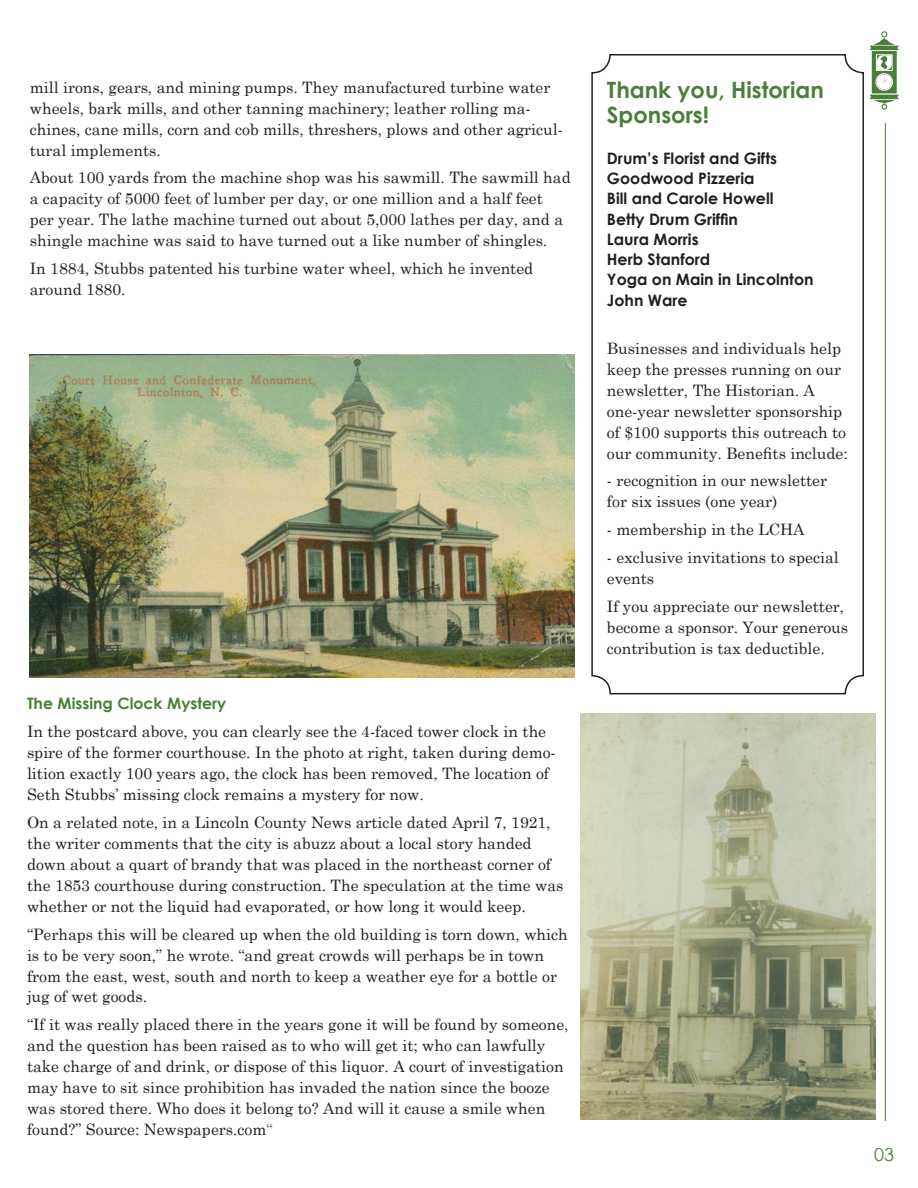
<style>
.page{position:relative;width:918px;height:1188px;background:#fff}
.page>*{position:absolute;margin:0;border:0;box-sizing:border-box;transform-origin:0 0}
.Body_Copy{font:700 22.5px/25.5px "Century Gothic";color:#4b7e3a}
.t1{font:18px "Century Gothic";color:#4b7e3a}
.Shadow_Box_Title{font:15.75px/21px "Century Schoolbook";color:#231f20}
.Body_Copy-2{font:15.75px/21px "Century Schoolbook";color:#231f20}
.Body_Copy-3{font:700 15.75px "Century Gothic";color:#231f20}
.Shadow_Box_Title-2{font:700 15.75px "Century Gothic";color:#4b7e3a}
.s1{color:#636366}
</style>
<div class="page">
<svg style="left:870px;top:31px;width:29px;height:79px"></svg>
<hr style="left:885px;top:123px;width:1px;height:998px;background:#4b7e3a">
<div style="left:591px;top:54px;width:273px;height:640px;border:2px solid #231f20;border-radius:18px"></div>
<img style="left:30px;top:355px;width:544px;height:322px">
<img style="left:580px;top:714px;width:295px;height:405px">
<p class="Body_Copy-2" style="left:30px;top:76px;width:535px">mill irons, gears, and mining pumps. They manufactured turbine water wheels, bark mills, and other tanning machinery; leather rolling ma&shy;chines, cane mills, corn and cob mills, threshers, plows and other agricul&shy;tural implements.</p>
<p class="Body_Copy-2" style="left:30px;top:167px;width:542px">About 100 yards from the machine shop was his sawmill. The sawmill had a capacity of 5000 feet of lumber per day, or one million and a half feet per year. The lathe machine turned out about 5,000 lathes per day, and a shingle machine was said to have turned out a like number of shingles.</p>
<p class="Body_Copy-2" style="left:30px;top:258px;width:505px">In 1884, Stubbs patented his turbine water wheel, which he invented around 1880.</p>
<p class="Shadow_Box_Title-2" style="left:27px;top:694px;width:201px">The Missing Clock Mystery</p>
<p class="Shadow_Box_Title" style="left:27px;top:720px;width:530px">In the postcard above, you can clearly see the 4-faced tower clock in the spire of the former courthouse. In the photo at right, taken during demo&shy;lition exactly 100 years ago, the clock has been removed, The location of Seth Stubbs’ missing clock remains a mystery for now.</p>
<p class="Shadow_Box_Title" style="left:27px;top:811px;width:538px">On a related note, in a Lincoln County News article dated April 7, 1921, the writer comments that the city is abuzz about a local story handed down about a quart of brandy that was placed in the northeast corner of the 1853 courthouse during construction. The speculation at the time was whether or not the liquid had evaporated, or how long it would keep.</p>
<p class="Shadow_Box_Title" style="left:27px;top:923px;width:542px">“Perhaps this will be cleared up when the old building is torn down, which is to be very soon,” he wrote. “and great crowds will perhaps be in town from the east, west, south and north to keep a weather eye for a bottle or jug of wet goods.</p>
<p class="Shadow_Box_Title" style="left:27px;top:1014px;width:543px">“If it was really placed there in the years gone it will be found by someone, and the question has been raised as to who will get it; who can lawfully take charge of and drink, or dispose of this liquor. A court of investigation may have to sit since prohibition has invaded the nation since the booze was stored there. Who does it belong to? And will it cause a smile when found?” Source: Newspapers.com<span class="s1">“</span></p>
<p class="Body_Copy" style="left:607px;top:76px;width:218px">Thank you, Historian<br>Sponsors!</p>
<p class="Body_Copy-3" style="left:607px;top:148px;width:172px">Drum’s Florist and Gifts</p>
<p class="Body_Copy-3" style="left:607px;top:169px;width:149px">Goodwood Pizzeria</p>
<p class="Body_Copy-3" style="left:607px;top:189px;width:168px">Bill and Carole Howell</p>
<p class="Body_Copy-3" style="left:607px;top:209px;width:133px">Betty Drum Griffin</p>
<p class="Body_Copy-3" style="left:607px;top:229px;width:93px">Laura Morris</p>
<p class="Body_Copy-3" style="left:607px;top:250px;width:105px">Herb Stanford</p>
<p class="Body_Copy-3" style="left:607px;top:270px;width:208px">Yoga on Main in Lincolnton</p>
<p class="Body_Copy-3" style="left:607px;top:290px;width:82px">John Ware</p>
<p class="Body_Copy-2" style="left:607px;top:337px;width:242px">Businesses and individuals help keep the presses running on our newsletter, The Historian. A one-year newsletter sponsorship of $100 supports this outreach to our community. Benefits include:</p>
<p class="Body_Copy-2" style="left:607px;top:470px;width:222px">- recognition in our newsletter for six issues (one year)</p>
<p class="Body_Copy-2" style="left:607px;top:519px;width:199px">- membership in the LCHA</p>
<p class="Body_Copy-2" style="left:607px;top:546px;width:233px">- exclusive invitations to special events</p>
<p class="Body_Copy-2" style="left:607px;top:595px;width:243px">If you appreciate our newsletter, become a sponsor. Your generous contribution is tax deductible.</p>
<p class="t1" style="left:874px;top:1144px;width:21px">03</p>
</div>
